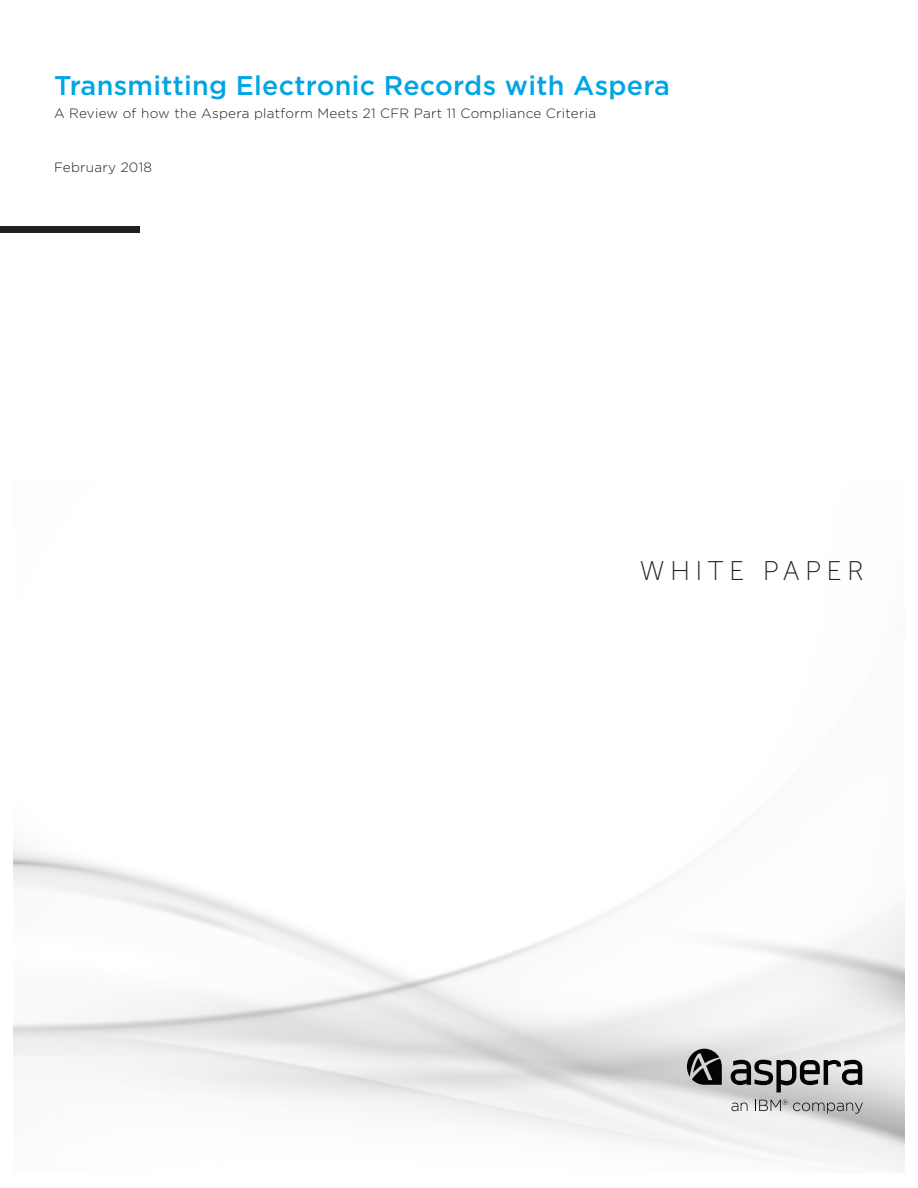
<style>
.page{position:relative;width:918px;height:1188px;background:#fff}
.page>*{position:absolute;margin:0;border:0;box-sizing:border-box;transform-origin:0 0}
.t1{font:500 27px "Gotham";letter-spacing:.01em;color:#00a5e5}
.t2{font:27px "Museo Sans 100";letter-spacing:.2em;color:#231f20}
.t3{font:300 13.5px "Gotham";letter-spacing:.02em;color:#231f20}
</style>
<div class="page">
<img style="left:14px;top:226px;width:890px;height:943px">
<svg style="left:687px;top:1049px;width:35px;height:36px"></svg>
<svg style="left:731px;top:1060px;width:131px;height:32px;background:#858685"></svg>
<svg style="left:731px;top:1103px;width:16px;height:8px"></svg>
<svg style="left:755px;top:1100px;width:108px;height:14px;background:#aeaeae"></svg>
<div style="left:0;top:226px;width:139px;height:6px;background:#231f20"></div>
<p class="t1" style="left:54px;top:68px;width:618px">Transmitting Electronic Records with Aspera</p>
<p class="t3" style="left:54px;top:104px;width:544px">A Review of how the Aspera platform Meets 21 CFR Part 11 Compliance Criteria</p>
<p class="t3" style="left:54px;top:158px;width:100px">February 2018</p>
<p class="t2" style="left:640px;top:557px;width:226px">WHITE PAPER</p>
</div>
